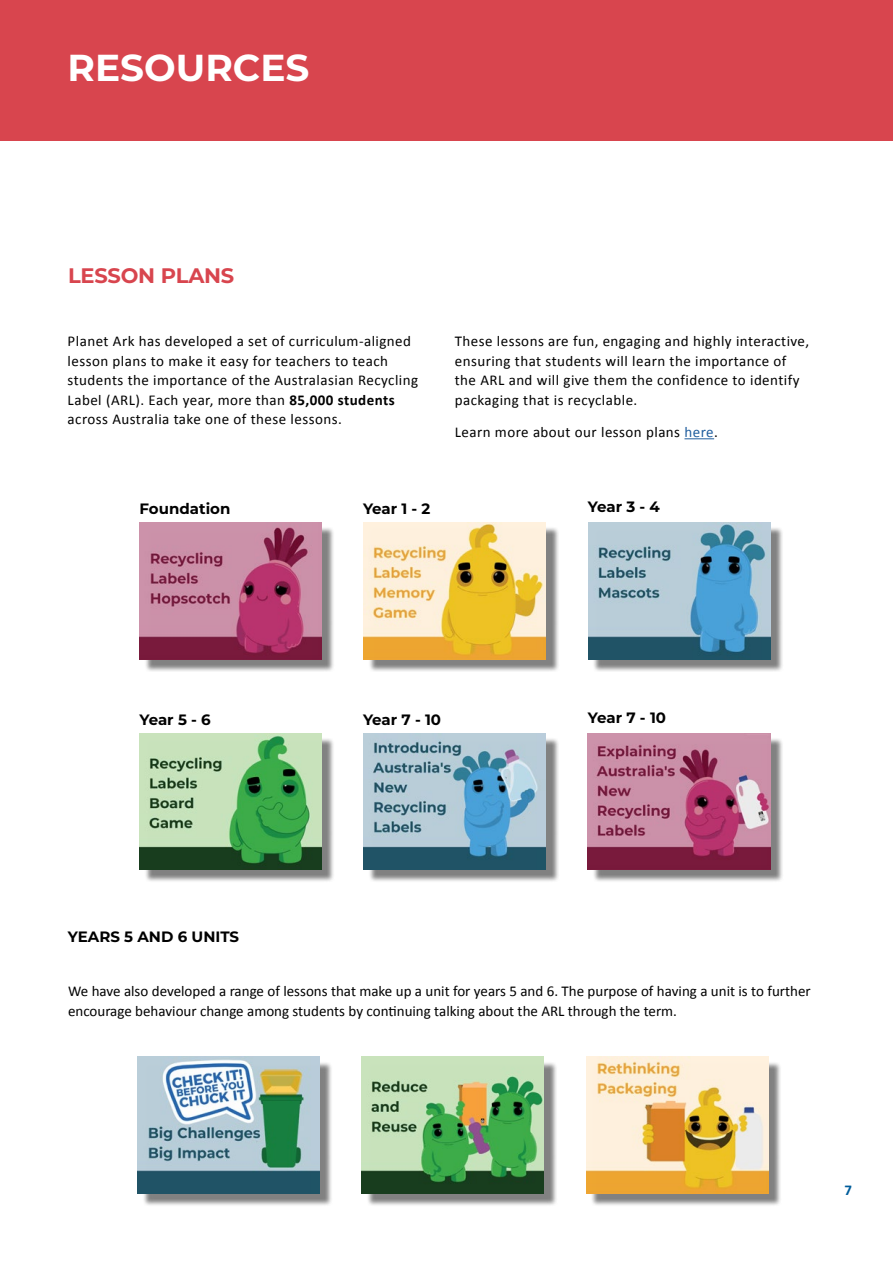
<style>
.page{position:relative;width:893px;height:1263px;background:#fff}
.page>*{position:absolute;margin:0;border:0;box-sizing:border-box;transform-origin:0 0}
.t1{font:700 37.5px "Montserrat";color:#fff}
.t2{font:700 21px "Montserrat";letter-spacing:-.01em;color:#d8454e}
.t3{font:15px/19.5px "Calibri";letter-spacing:.03em;color:#000}
.t4{font:15px/19.5px "Calibri";color:#000}
.t5{font:700 15px "Montserrat";color:#000}
.t6{font:700 15px "Calibri";color:#005d9b}
.s1{font-weight:700}
.s2{color:#215e9e}
</style>
<div class="page">
<div style="left:144px;top:526px;width:191px;height:146px;background:#000;opacity:.5"></div>
<img style="left:140px;top:523px;width:182px;height:136px">
<div style="left:144px;top:737px;width:191px;height:146px;background:#000;opacity:.5"></div>
<img style="left:139px;top:733px;width:182px;height:137px">
<div style="left:142px;top:1061px;width:191px;height:146px;background:#000;opacity:.5"></div>
<img style="left:138px;top:1057px;width:182px;height:136px">
<div style="left:368px;top:526px;width:191px;height:146px;background:#000;opacity:.5"></div>
<img style="left:364px;top:523px;width:182px;height:136px">
<div style="left:368px;top:737px;width:191px;height:146px;background:#000;opacity:.5"></div>
<img style="left:364px;top:733px;width:182px;height:137px">
<div style="left:366px;top:1061px;width:191px;height:146px;background:#000;opacity:.5"></div>
<img style="left:362px;top:1057px;width:182px;height:136px">
<div style="left:593px;top:526px;width:191px;height:146px;background:#000;opacity:.5"></div>
<img style="left:588px;top:523px;width:182px;height:136px">
<div style="left:592px;top:737px;width:191px;height:146px;background:#000;opacity:.5"></div>
<img style="left:588px;top:733px;width:182px;height:137px">
<div style="left:590px;top:1061px;width:192px;height:146px;background:#000;opacity:.5"></div>
<img style="left:586px;top:1057px;width:182px;height:136px">
<div style="left:0;top:0;width:893px;height:140px;background:#d8454e"></div>
<hr style="left:684px;top:438px;width:30px;height:1px;background:#215e9e">
<h1 class="t1" style="left:68px;top:41px;width:243px">RESOURCES</h1>
<h2 class="t2" style="left:68px;top:260px;width:168px">LESSON PLANS</h2>
<p class="t3" style="left:68px;top:331px;width:352px">Planet Ark has developed a set of curriculum-aligned lesson plans to make it easy for teachers to teach students the importance of the Australasian Recycling Label (ARL). Each year, more than <span class="s1">85,000 students </span>across Australia take one of these lessons.</p>
<p class="t3" style="left:455px;top:331px;width:356px">These lessons are fun, engaging and highly interactive, ensuring that students will learn the importance of the ARL and will give them the confidence to identify packaging that is recyclable.</p>
<p class="t3" style="left:455px;top:422px;width:265px">Learn more about our lesson plans <span class="s2">here</span>.</p>
<p class="t5" style="left:140px;top:498px;width:92px">Foundation</p>
<p class="t5" style="left:140px;top:708px;width:73px">Year 5 - 6</p>
<p class="t5" style="left:363px;top:498px;width:69px">Year 1 - 2</p>
<p class="t5" style="left:363px;top:708px;width:80px">Year 7 - 10</p>
<p class="t5" style="left:588px;top:496px;width:73px">Year 3 - 4</p>
<p class="t5" style="left:588px;top:706px;width:80px">Year 7 - 10</p>
<p class="t5" style="left:68px;top:925px;width:173px">YEARS 5 AND 6 UNITS</p>
<p class="t4" style="left:68px;top:981px;width:744px">We have also developed a range of lessons that make up a unit for years 5 and 6. The purpose of having a unit is to further encourage behaviour change among students by continuing talking about the ARL through the term.</p>
<p class="t6" style="left:844px;top:1180px;width:9px">7</p>
</div>
